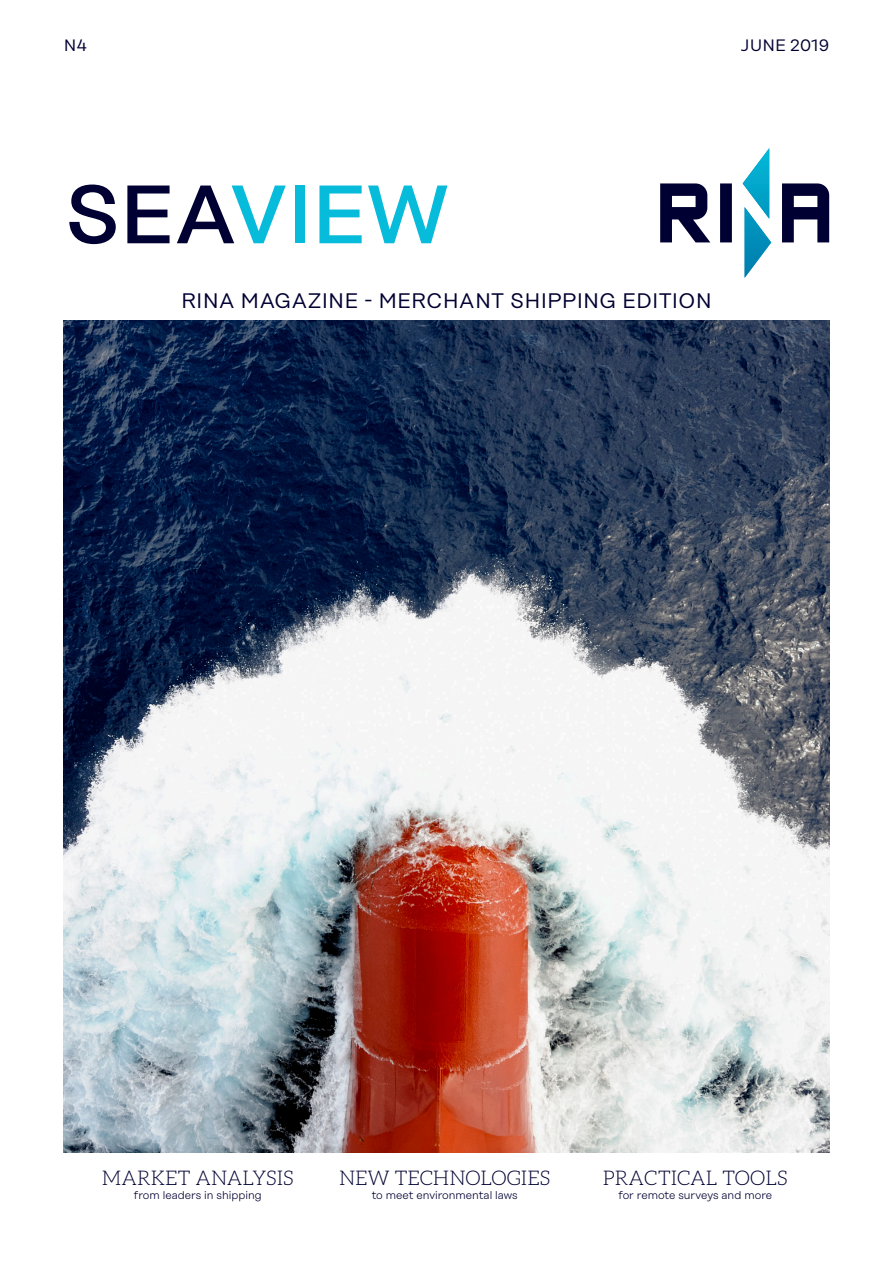
<style>
.page{position:relative;width:893px;height:1263px;background:#fff}
.page>*{position:absolute;margin:0;border:0;box-sizing:border-box;transform-origin:0 0}
.t1{font:500 82.5px "Rational Display";letter-spacing:-.025em;color:#07bbda}
.t2{font:21px "Rational Display";color:#000032}
.t3{font:300 20.25px "Aleo";color:#000032}
.t4{font:16.5px "Rational Display";color:#000032}
.t5{font:300 11.25px "Rational Display";color:#000032}
.s1{color:#000032}
</style>
<div class="page">
<img style="left:64px;top:320px;width:765px;height:832px">
<svg style="left:660px;top:148px;width:169px;height:130px"></svg>
<p class="t4" style="left:64px;top:36px;width:25px">N4</p>
<p class="t4" style="left:741px;top:36px;width:90px">JUNE 2019</p>
<p class="t1" style="left:64px;top:166px;width:388px"><span class="s1">SEA</span>VIEW</p>
<p class="t2" style="left:181px;top:289px;width:532px">RINA MAGAZINE - MERCHANT SHIPPING EDITION</p>
<p class="t3" style="left:102px;top:1167px;width:193px">MARKET ANALYSIS</p>
<p class="t5" style="left:134px;top:1188px;width:129px">from leaders in shipping</p>
<p class="t3" style="left:339px;top:1167px;width:213px">NEW TECHNOLOGIES</p>
<p class="t5" style="left:372px;top:1188px;width:147px">to meet environmental laws</p>
<p class="t3" style="left:603px;top:1167px;width:186px">PRACTICAL TOOLS</p>
<p class="t5" style="left:618px;top:1188px;width:155px">for remote surveys and more</p>
</div>
